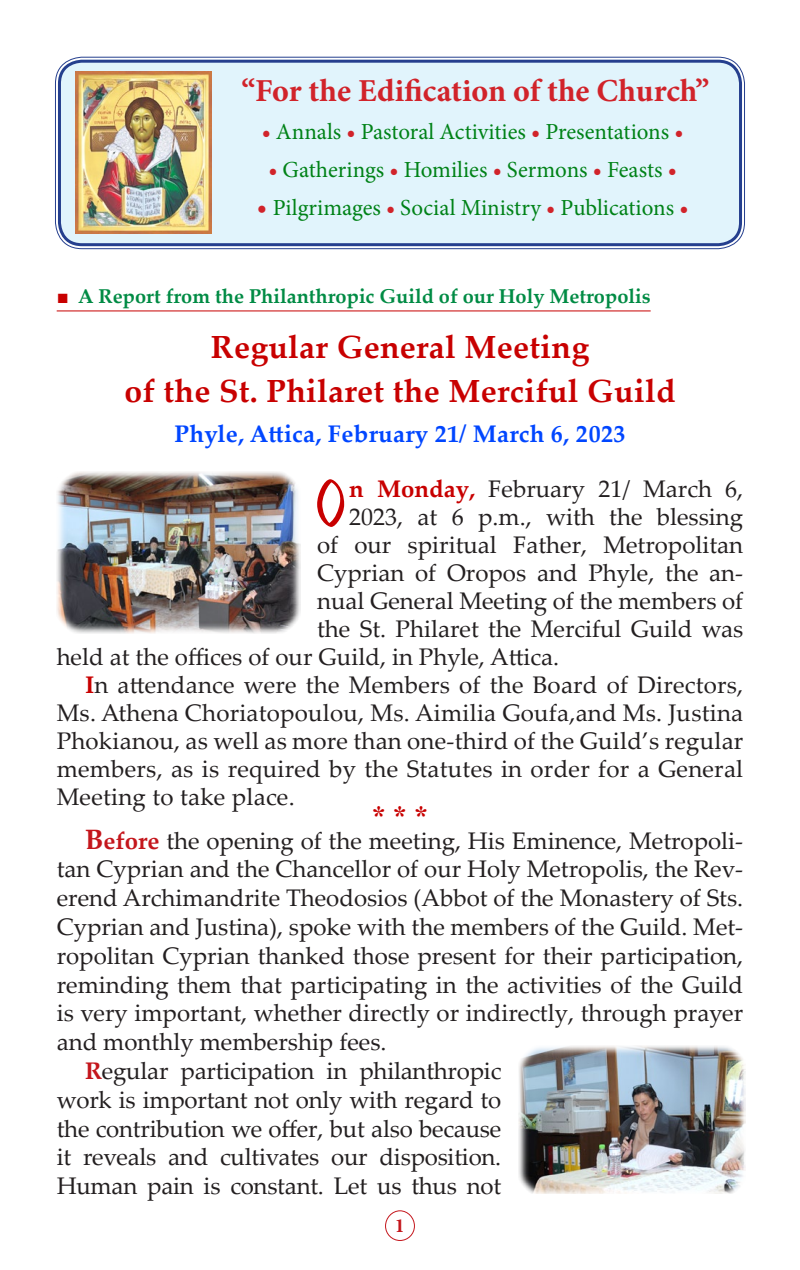
<style>
.page{position:relative;width:800px;height:1270px;background:#fff}
.page>*{position:absolute;margin:0;border:0;box-sizing:border-box;transform-origin:0 0}
.t1{font:71.4px "Icon Script Pro Test 1";color:#c80000;scale:.84 1}
.t2{font:700 32px "Palatino Linotype";letter-spacing:.01em;color:#c80000}
.Pa0{font:700 32px "Minion Pro";color:#d1232a}
.t3{font:28px "CTOS New Times Bold Test 1";color:#c80000}
.t4{font:24px/28.8px "Palatino Linotype";color:#231f20;text-align:justify}
.t5{font:700 24px "Palatino Linotype";letter-spacing:.01em;color:#0046ff}
.Pa2{font:23px "Minion Pro";color:#008217}
.t6{font:700 20px "Palatino Linotype";color:#008b44}
.t7{font:700 20px "Minion Pro";color:#c4161c}
.s1{font-weight:700;color:#d1232a}
.s2{font-weight:700;font-size:26px;color:#d1232a}
.s3{font-family:"CTOS New Times Roman Test 1";font-weight:400;color:#c80000}
.s4{font-weight:700;color:#c80000}
.s5{font-weight:700;font-size:28px;color:#c4161c}
.s6{font-weight:700;color:#c4161c}
</style>
<div class="page">
<hr style="left:57px;top:311px;width:594px;height:1px;background:#c80000">
<img style="left:57px;top:472px;width:243px;height:162px">
<div style="left:58px;top:60px;width:684px;height:186px;background:#e1f4fc;border-radius:24px"></div>
<div style="left:55px;top:57px;width:690px;height:192px;border:1px solid #253f8e;border-radius:26px"></div>
<div style="left:58px;top:60px;width:684px;height:186px;border:3px solid #253f8e;border-radius:23px"></div>
<img style="left:76px;top:72px;width:135px;height:161px">
<div style="left:385px;top:1210px;width:30px;height:31px;border:1px solid #c4161c;border-radius:50%"></div>
<img style="left:518px;top:1046px;width:227px;height:147px">
<p class="Pa0" style="left:241px;top:68px;width:470px">“For the Edification of the Church”</p>
<p class="Pa2" style="left:262px;top:116px;width:423px"><span class="s1">•</span> Annals <span class="s1">•</span> Pastoral Activities <span class="s1">•</span> Presentations <span class="s1">•</span></p>
<p class="Pa2" style="left:268px;top:154px;width:410px"><span class="s1">•</span> Gatherings <span class="s1">•</span> Homilies <span class="s1">•</span> Sermons <span class="s1">•</span> Feasts <span class="s1">•</span></p>
<p class="Pa2" style="left:257px;top:192px;width:433px"><span class="s2">•</span> Pilgrimages <span class="s1">•</span> Social Ministry <span class="s1">•</span> Publications <span class="s1">•</span></p>
<p class="t6" style="left:57px;top:282px;width:595px"><span class="s3">■</span> A Report from the Philanthropic Guild of our Holy Metropolis</p>
<p class="t2" style="left:211px;top:325px;width:380px">Regular General Meeting</p>
<p class="t2" style="left:124px;top:369px;width:553px">of the St. Philaret the Merciful Guild</p>
<p class="t5" style="left:175px;top:417px;width:452px">Phyle, Attica, February 21/ March 6, 2023</p>
<p class="t1" style="left:317px;top:456px;width:40px">O</p>
<p class="t4" style="left:349px;top:473px;width:396px"><span class="s4">n Monday,</span> February 21/ March 6,</p>
<p class="t4" style="left:349px;top:501px;width:396px">2023, at 6 p.m., with the blessing</p>
<p class="t4" style="left:317px;top:529px;width:428px">of our spiritual Father, Metropolitan</p>
<p class="t4" style="left:317px;top:557px;width:428px">Cyprian of Oropos and Phyle, the an-</p>
<p class="t4" style="left:317px;top:585px;width:428px">nual General Meeting of the members of</p>
<p class="t4" style="left:317px;top:613px;width:428px">the St. Philaret the Merciful Guild was</p>
<p class="t4" style="left:57px;top:641px;width:504px">held at the offices of our Guild, in Phyle, Attica.</p>
<p class="t4" style="left:57px;top:670px;width:688px;line-height:28px;text-indent:28px"><span class="s4">I</span>n attendance were the Members of the Board of Directors, Ms. Athena Choriatopoulou, Ms. Aimilia Goufa,and Ms. Justina Phokianou, as well as more than one-third of the Guild’s regular members, as is required by the Statutes in order for a General Meeting to take place.</p>
<p class="t3" style="left:372px;top:800px;width:57px">* * *</p>
<p class="t4" style="left:57px;top:825px;width:688px;text-indent:28px"><span class="s5">B</span><span class="s6">efore</span> the opening of the meeting, His Eminence, Metropoli&shy;tan Cyprian and the Chancellor of our Holy Metropolis, the Rev&shy;erend Archimandrite Theodosios (Abbot of the Monastery of Sts.<br>Cyprian and Justina), spoke with the members of the Guild. Met&shy;ropolitan Cyprian thanked those present for their participation, reminding them that participating in the activities of the Guild is very important, whether directly or indirectly, through prayer and monthly membership fees.</p>
<p class="t4" style="left:57px;top:1055px;width:446px;text-indent:28px"><span class="s6">R</span>egular participation in philanthropic work is important not only with regard to the contribution we offer, but also because it reveals and cultivates our disposition.<br>Human pain is constant. Let us thus not</p>
<p class="t7" style="left:395px;top:1212px;width:11px">1</p>
</div>
